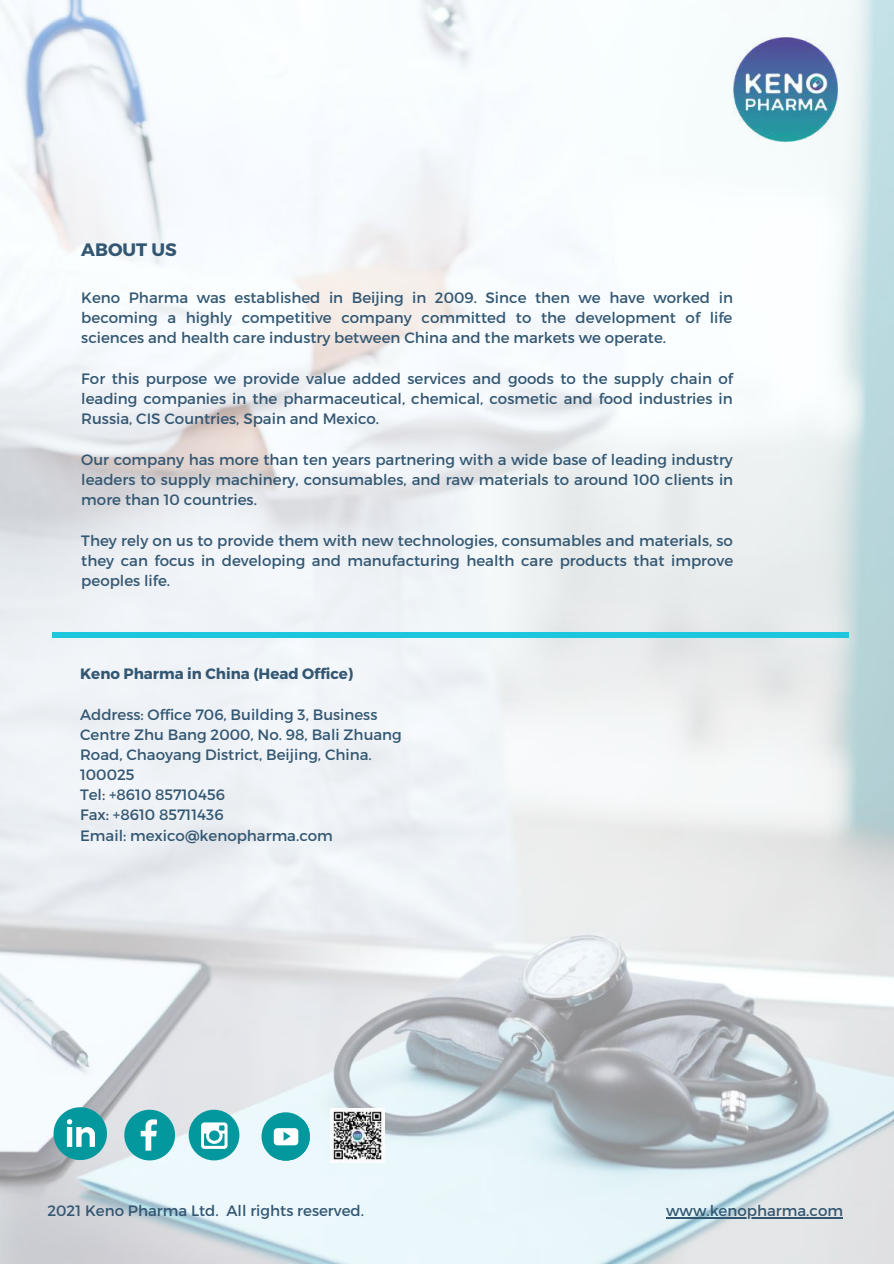
<style>
.page{position:relative;width:894px;height:1264px;background:#fff}
.page>*{position:absolute;margin:0;border:0;box-sizing:border-box;transform-origin:0 0}
.t1{font:700 18px "Montserrat";color:#335772}
.t2{font:15px/20.2px "Montserrat";color:#335772;text-align:justify}
.t3{font:700 15px "Montserrat";color:#335772}
</style>
<div class="page">
<img style="left:0;top:0;width:893px;height:1263px">
<div style="left:52px;top:632px;width:796px;height:6px;background:#1ec6dd"></div>
<img style="left:733px;top:37px;width:103px;height:104px">
<svg style="left:53px;top:1107px;width:54px;height:53px"></svg>
<div style="left:189px;top:1109px;width:50px;height:51px;background:#03989e;border-radius:50%"></div>
<svg style="left:201px;top:1122px;width:26px;height:26px"></svg>
<div style="left:261px;top:1112px;width:49px;height:48px;background:#03989e;border-radius:50%"></div>
<svg style="left:268px;top:1119px;width:44px;height:43px"></svg>
<svg style="left:124px;top:1109px;width:51px;height:51px;background:#4eb4b9"></svg>
<img style="left:330px;top:1108px;width:54px;height:54px">
<hr style="left:666px;top:1217px;width:176px;height:1px;background:#335772">
<p class="t1" style="left:81px;top:238px;width:97px">ABOUT US</p>
<p class="t2" style="left:81px;top:286px;width:653px">Keno Pharma was established in Beijing in 2009. Since then we have worked in becoming a highly competitive company committed to the development of life sciences and health care industry between China and the markets we operate.</p>
<p class="t2" style="left:81px;top:367px;width:653px">For this purpose we provide value added services and goods to the supply chain of leading companies in the pharmaceutical, chemical, cosmetic and food industries in Russia, CIS Countries, Spain and Mexico.</p>
<p class="t2" style="left:81px;top:448px;width:653px">Our company has more than ten years partnering with a wide base of leading industry leaders to supply machinery, consumables, and raw materials to around 100 clients in more than 10 countries.</p>
<p class="t2" style="left:81px;top:529px;width:653px">They rely on us to provide them with new technologies, consumables and materials, so they can focus in developing and manufacturing health care products that improve peoples life.</p>
<p class="t3" style="left:80px;top:664px;width:274px">Keno Pharma in China (Head Office)</p>
<p class="t2" style="left:80px;top:703px;width:323px;text-align:left">Address: Office 706, Building 3, Business<br>Centre Zhu Bang 2000, No. 98, Bali Zhuang<br>Road, Chaoyang District, Beijing, China.<br>100025<br>Tel: +8610 85710456<br>Fax: +8610 85711436<br>Email: mexico@kenopharma.com</p>
<p class="t2" style="left:47px;top:1199px;width:318px">2021 Keno Pharma Ltd. All rights reserved.</p>
<p class="t2" style="left:666px;top:1199px;width:178px">www.kenopharma.com</p>
</div>
